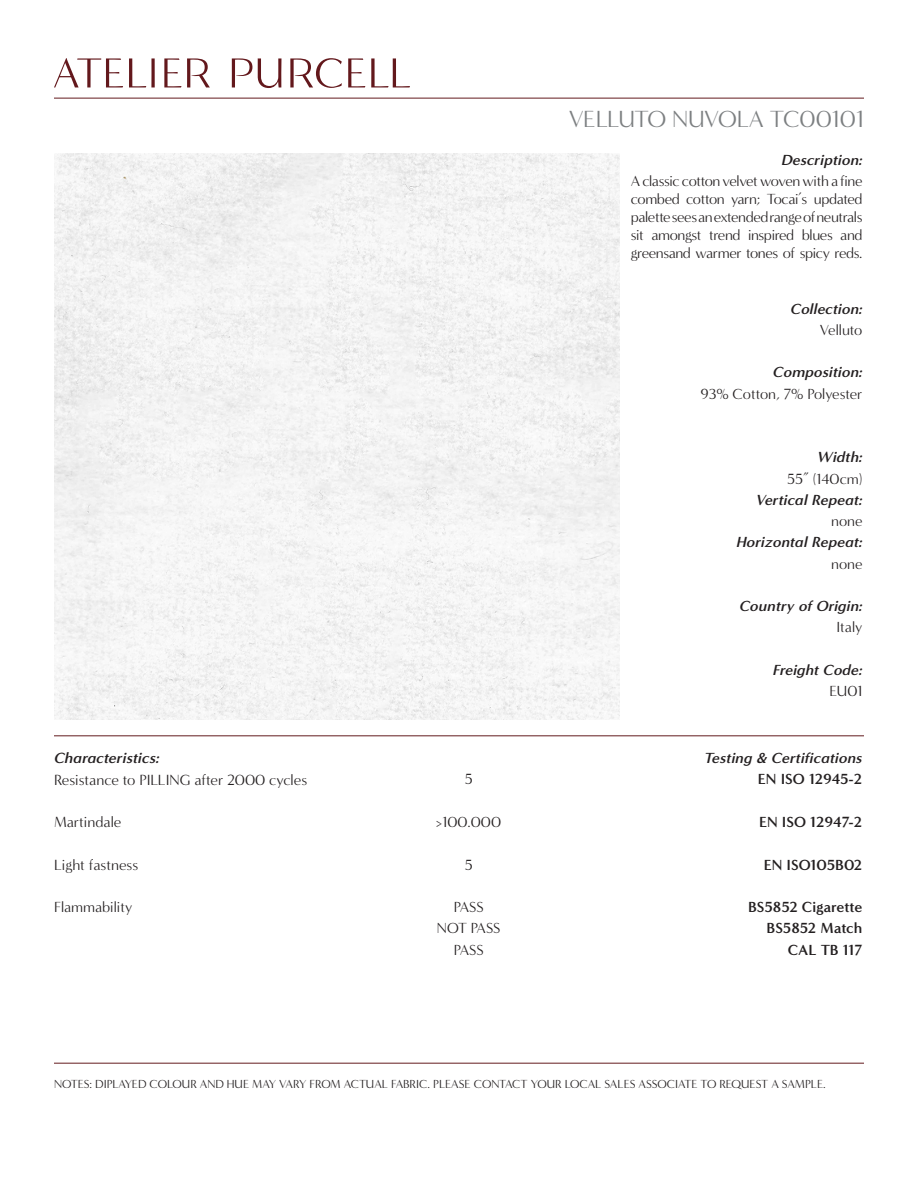
<style>
.page{position:relative;width:918px;height:1188px;background:#fff}
.page>*{position:absolute;margin:0;border:0;box-sizing:border-box;transform-origin:0 0}
.t1{font:24px "Minerva Modern";letter-spacing:-.025em;color:#7c7f81}
.t2{font:15.15px "Minerva Modern";color:#231f20}
.t3{font:italic 700 15.15px "Minerva Modern";color:#231f20}
.t4{font:15px/18px "Minerva Modern";color:#231f20;text-align:justify}
.t5{font:italic 700 15px "Minerva Modern";color:#231f20}
.t6{font:700 15px "Minerva Modern";color:#231f20}
.t7{font:12px "Minerva Modern";color:#231f20}
</style>
<div class="page">
<hr style="left:54px;top:98px;width:810px;height:1px;background:#631b1e">
<svg style="left:54px;top:58px;width:69px;height:29px"></svg>
<svg style="left:129px;top:58px;width:26px;height:29px"></svg>
<svg style="left:232px;top:58px;width:49px;height:30px"></svg>
<svg style="left:348px;top:58px;width:17px;height:29px"></svg>
<svg style="left:371px;top:58px;width:39px;height:29px"></svg>
<svg style="left:290px;top:58px;width:52px;height:30px"></svg>
<svg style="left:164px;top:58px;width:46px;height:29px"></svg>
<hr style="left:54px;top:736px;width:810px;height:1px;background:#631b1e">
<hr style="left:54px;top:1063px;width:810px;height:1px;background:#631b1e">
<div style="left:54px;top:154px;width:566px;height:565px;background:#f3f3f3"></div>
<h1 class="t1" style="left:569px;top:105px;width:297px">VELLUTO NUVOLA TC00101</h1>
<p class="t5" style="left:781px;top:151px;width:83px">Description:</p>
<p class="t4" style="left:631px;top:172px;width:233px">A classic cotton velvet woven with a fine combed cotton yarn; Tocai’s updated palette sees an extended range of neutrals sit amongst trend inspired blues and greensand warmer tones of spicy reds.</p>
<p class="t5" style="left:790px;top:300px;width:74px">Collection:</p>
<p class="t4" style="left:820px;top:321px;width:44px">Velluto</p>
<p class="t5" style="left:773px;top:363px;width:91px">Composition:</p>
<p class="t4" style="left:700px;top:385px;width:164px">93% Cotton, 7% Polyester</p>
<p class="t3" style="left:54px;top:749px;width:107px">Characteristics:</p>
<p class="t2" style="left:54px;top:771px;width:255px">Resistance to PILLING after 2000 cycles</p>
<p class="t2" style="left:54px;top:813px;width:69px">Martindale</p>
<p class="t2" style="left:54px;top:856px;width:86px">Light fastness</p>
<p class="t4" style="left:54px;top:898px;width:80px">Flammability</p>
<p class="t5" style="left:817px;top:448px;width:47px">Width:</p>
<p class="t4" style="left:787px;top:470px;width:77px">55” (140cm)</p>
<p class="t5" style="left:756px;top:491px;width:108px">Vertical Repeat:</p>
<p class="t4" style="left:831px;top:512px;width:33px">none</p>
<p class="t5" style="left:736px;top:533px;width:128px">Horizontal Repeat:</p>
<p class="t4" style="left:831px;top:555px;width:33px">none</p>
<p class="t5" style="left:739px;top:597px;width:125px">Country of Origin:</p>
<p class="t4" style="left:836px;top:619px;width:28px">Italy</p>
<p class="t5" style="left:773px;top:661px;width:91px">Freight Code:</p>
<p class="t4" style="left:829px;top:682px;width:35px">EU01</p>
<p class="t5" style="left:704px;top:749px;width:160px">Testing &amp; Certifications</p>
<p class="t4" style="left:465px;top:771px;width:9px">5</p>
<p class="t6" style="left:758px;top:770px;width:106px">EN ISO 12945-2</p>
<p class="t4" style="left:436px;top:813px;width:66px">&gt;100.000</p>
<p class="t6" style="left:759px;top:813px;width:105px">EN ISO 12947-2</p>
<p class="t4" style="left:465px;top:856px;width:9px">5</p>
<p class="t6" style="left:764px;top:855px;width:100px">EN ISO105B02</p>
<p class="t4" style="left:454px;top:898px;width:31px">PASS</p>
<p class="t6" style="left:748px;top:898px;width:116px">BS5852 Cigarette</p>
<p class="t4" style="left:437px;top:919px;width:65px">NOT PASS</p>
<p class="t6" style="left:767px;top:919px;width:97px">BS5852 Match</p>
<p class="t4" style="left:454px;top:941px;width:31px">PASS</p>
<p class="t6" style="left:788px;top:941px;width:76px">CAL TB 117</p>
<p class="t7" style="left:54px;top:1077px;width:773px">NOTES: DIPLAYED COLOUR AND HUE MAY VARY FROM ACTUAL FABRIC. PLEASE CONTACT YOUR LOCAL SALES ASSOCIATE TO REQUEST A SAMPLE.</p>
</div>
